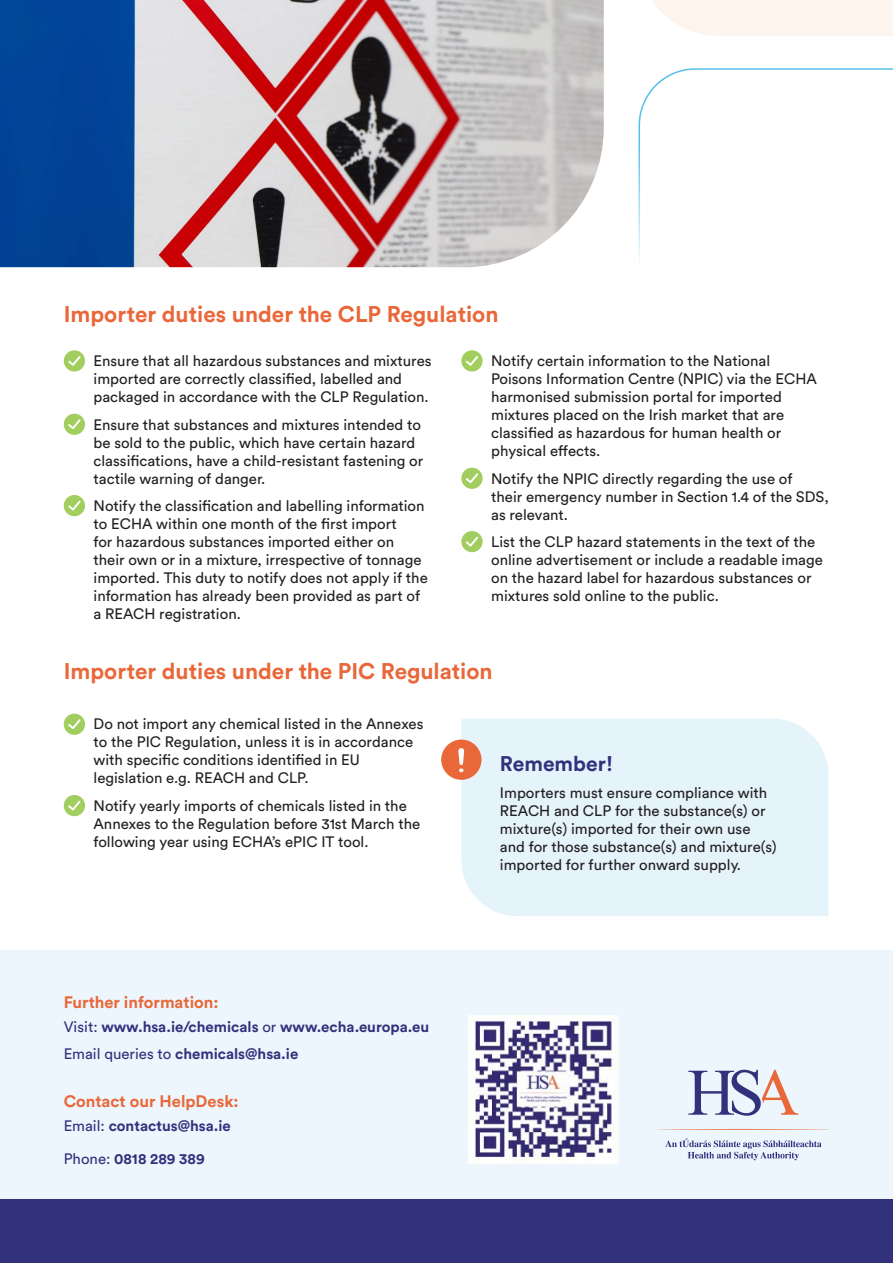
<style>
.page{position:relative;width:893px;height:1263px;background:#fff}
.page>*{position:absolute;margin:0;border:0;box-sizing:border-box;transform-origin:0 0}
.t1{font:700 22.5px "Circular Std";color:#e96739}
.t2{font:700 21px "Circular Std";color:#32317c}
.t3{font:700 16.5px "Circular Std";color:#e96739}
.t4{font:15px/18px "Circular Std";color:#231f20}
.t5{font:700 15px/26.5px "Circular Std";color:#32317c}
.s1{font-weight:400}
</style>
<div class="page">
<div style="left:0;top:950px;width:893px;height:313px;background:#ecf6fc"></div>
<svg style="left:658px;top:1129px;width:171px;height:1px"></svg>
<svg style="left:688px;top:1070px;width:110px;height:46px"></svg>
<svg style="left:665px;top:1138px;width:156px;height:22px"></svg>
<img style="left:468px;top:1015px;width:150px;height:149px">
<img style="left:0;top:0;width:604px;height:267px">
<svg style="left:64px;top:350px;width:21px;height:21px"></svg>
<svg style="left:64px;top:414px;width:21px;height:21px"></svg>
<svg style="left:64px;top:495px;width:21px;height:21px"></svg>
<svg style="left:461px;top:350px;width:22px;height:21px"></svg>
<svg style="left:461px;top:468px;width:22px;height:21px"></svg>
<svg style="left:461px;top:531px;width:22px;height:21px"></svg>
<svg style="left:64px;top:714px;width:21px;height:21px"></svg>
<svg style="left:64px;top:795px;width:21px;height:21px"></svg>
<div style="left:461px;top:719px;width:367px;height:197px;background:#e5f3fb"></div>
<svg style="left:638px;top:68px;width:255px;height:194px"></svg>
<svg style="left:652px;top:0;width:241px;height:36px;background:#fef4ef"></svg>
<div style="left:441px;top:739px;width:40px;height:41px;background:#e96739;border-radius:50%"></div>
<svg style="left:458px;top:748px;width:6px;height:24px"></svg>
<div style="left:0;top:1199px;width:893px;height:64px;background:#32317c"></div>
<h1 class="t1" style="left:64px;top:299px;width:436px">Importer duties under the CLP Regulation</h1>
<p class="t4" style="left:94px;top:352px;width:340px">Ensure that all hazardous substances and mixtures imported are correctly classified, labelled and packaged in accordance with the CLP Regulation.</p>
<p class="t4" style="left:94px;top:415px;width:331px">Ensure that substances and mixtures intended to be sold to the public, which have certain hazard classifications, have a child-resistant fastening or tactile warning of danger.</p>
<p class="t4" style="left:94px;top:496px;width:336px">Notify the classification and labelling information to ECHA within one month of the first import<br>for hazardous substances imported either on their own or in a mixture, irrespective of tonnage imported. This duty to notify does not apply if the information has already been provided as part of a REACH registration.</p>
<p class="t4" style="left:491px;top:352px;width:327px">Notify certain information to the National Poisons Information Centre (NPIC) via the ECHA harmonised submission portal for imported mixtures placed on the Irish market that are classified as hazardous for human health or physical effects.</p>
<p class="t4" style="left:491px;top:469px;width:339px">Notify the NPIC directly regarding the use of<br>their emergency number in Section 1.4 of the SDS, as relevant.</p>
<p class="t4" style="left:491px;top:532px;width:333px">List the CLP hazard statements in the text of the online advertisement or include a readable image on the hazard label for hazardous substances or mixtures sold online to the public.</p>
<h1 class="t1" style="left:64px;top:657px;width:430px">Importer duties under the PIC Regulation</h1>
<p class="t4" style="left:94px;top:715px;width:331px">Do not import any chemical listed in the Annexes to the PIC Regulation, unless it is in accordance with specific conditions identified in EU legislation e.g. REACH and CLP.</p>
<p class="t4" style="left:94px;top:796px;width:328px">Notify yearly imports of chemicals listed in the<br>Annexes to the Regulation before 31st March the following year using ECHA’s ePIC IT tool.</p>
<h2 class="t2" style="left:500px;top:750px;width:115px">Remember!</h2>
<p class="t4" style="left:500px;top:783px;width:278px">Importers must ensure compliance with REACH and CLP for the substance(s) or mixture(s) imported for their own use and for those substance(s) and mixture(s) imported for further onward supply.</p>
<p class="t3" style="left:64px;top:992px;width:156px">Further information:</p>
<p class="t5" style="left:64px;top:1013px;width:367px"><span class="s1">Visit:</span> www.hsa.ie/chemicals <span class="s1">or</span> www.echa.europa.eu<br><span class="s1">Email queries to</span> chemicals@hsa.ie</p>
<p class="t3" style="left:64px;top:1091px;width:176px">Contact our HelpDesk:</p>
<p class="t5" style="left:64px;top:1109px;width:169px;line-height:32.5px"><span class="s1">Email:</span> contactus@hsa.ie<br><span class="s1">Phone:</span> 0818 289 389</p>
</div>
